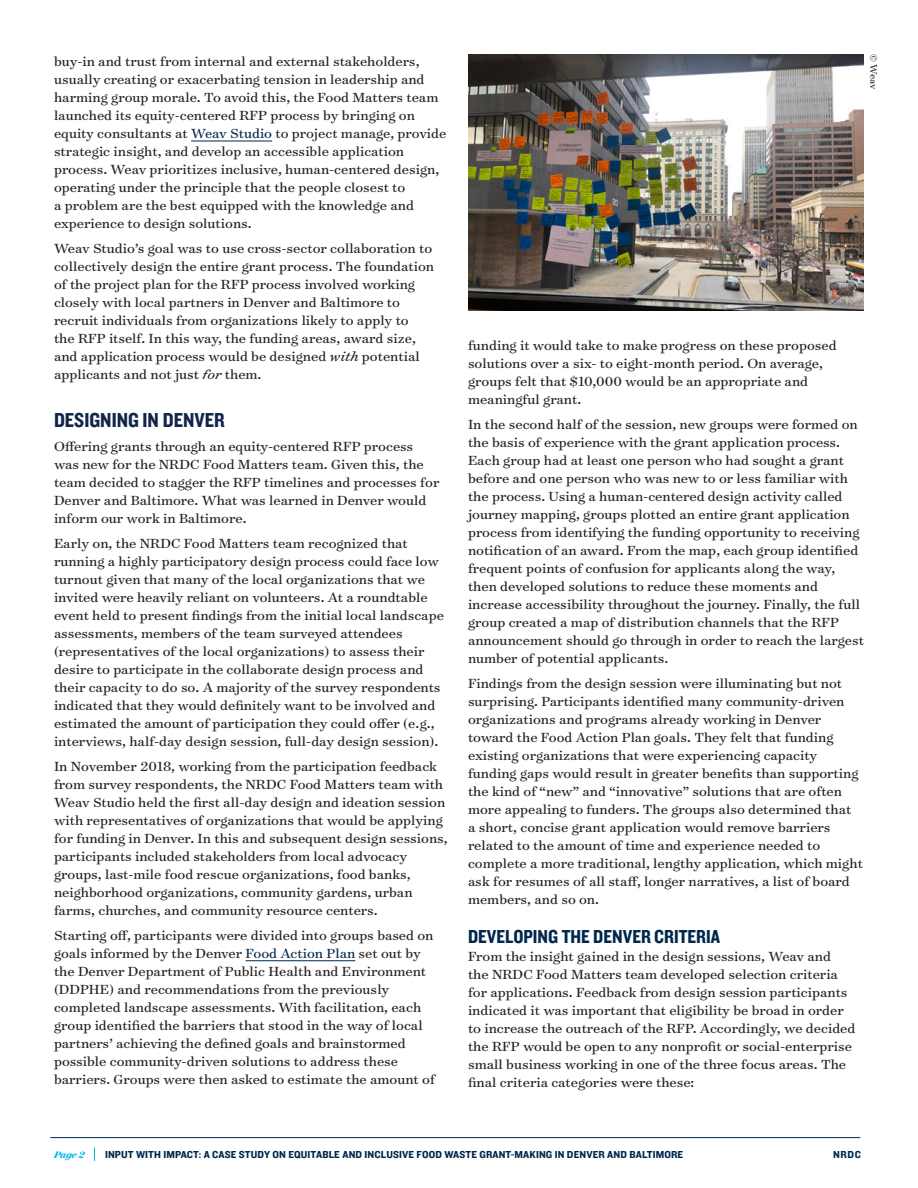
<style>
.page{position:relative;width:918px;height:1188px;background:#fff}
.page>*{position:absolute;margin:0;border:0;box-sizing:border-box;transform-origin:0 0}
.t1{font:21px "Knockout 50 Welterweight";color:#11264a}
.t2{font:19.5px "Knockout 50 Welterweight";color:#00284c}
.t3{font:15px/18px "Surveyor Text";color:#231f20}
.t4{font:10.5px "Knockout 51 Middleweight";letter-spacing:.01em;color:#00284c}
.t5{font:italic 700 10.5px "Surveyor Display";color:#00b4e3}
.t6{font:10.5px "Surveyor Text";color:#231f20}
.s1{color:#00284c}
.s2{font-style:italic}
</style>
<div class="page">
<svg style="left:94px;top:1147px;width:1px;height:14px"></svg>
<hr style="left:191px;top:141px;width:81px;height:1px;background:#00284c">
<hr style="left:246px;top:960px;width:109px;height:1px;background:#00284c">
<hr style="left:50px;top:1137px;width:810px;height:1px;background:#00284c">
<img style="left:468px;top:54px;width:396px;height:256px">
<p class="t3" style="left:54px;top:52px;width:394px">buy-in and trust from internal and external stakeholders, usually creating or exacerbating tension in leadership and harming group morale. To avoid this, the Food Matters team launched its equity-centered RFP process by bringing on equity consultants at <span class="s1">Weav Studio</span> to project manage, provide strategic insight, and develop an accessible application process. Weav prioritizes inclusive, human-centered design, operating under the principle that the people closest to<br>a problem are the best equipped with the knowledge and experience to design solutions.</p>
<p class="t3" style="left:54px;top:239px;width:382px">Weav Studio’s goal was to use cross-sector collaboration to collectively design the entire grant process. The foundation of the project plan for the RFP process involved working closely with local partners in Denver and Baltimore to recruit individuals from organizations likely to apply to<br>the RFP itself. In this way, the funding areas, award size, and application process would be designed <span class="s2">with</span> potential applicants and not just <span class="s2">for</span> them.</p>
<h1 class="t1" style="left:54px;top:406px;width:172px">DESIGNING IN DENVER</h1>
<p class="t3" style="left:54px;top:437px;width:387px">Offering grants through an equity-centered RFP process was new for the NRDC Food Matters team. Given this, the team decided to stagger the RFP timelines and processes for Denver and Baltimore. What was learned in Denver would inform our work in Baltimore.</p>
<p class="t3" style="left:54px;top:534px;width:391px">Early on, the NRDC Food Matters team recognized that running a highly participatory design process could face low turnout given that many of the local organizations that we invited were heavily reliant on volunteers. At a roundtable event held to present findings from the initial local landscape assessments, members of the team surveyed attendees (representatives of the local organizations) to assess their desire to participate in the collaborate design process and their capacity to do so. A majority of the survey respondents indicated that they would definitely want to be involved and estimated the amount of participation they could offer (e.g., interviews, half-day design session, full-day design session).</p>
<p class="t3" style="left:54px;top:757px;width:395px">In November 2018, working from the participation feedback from survey respondents, the NRDC Food Matters team with Weav Studio held the first all-day design and ideation session with representatives of organizations that would be applying for funding in Denver. In this and subsequent design sessions, participants included stakeholders from local advocacy groups, last-mile food rescue organizations, food banks, neighborhood organizations, community gardens, urban farms, churches, and community resource centers.</p>
<p class="t3" style="left:54px;top:926px;width:382px">Starting off, participants were divided into groups based on goals informed by the Denver <span class="s1">Food Action Plan</span> set out by the Denver Department of Public Health and Environment (DDPHE) and recommendations from the previously completed landscape assessments. With facilitation, each group identified the barriers that stood in the way of local partners’ achieving the defined goals and brainstormed possible community-driven solutions to address these barriers. Groups were then asked to estimate the amount of</p>
<p class="t6" style="left:880px;top:54px;width:37px;rotate:90deg">© Weav</p>
<p class="t3" style="left:468px;top:336px;width:370px">funding it would take to make progress on these proposed solutions over a six- to eight-month period. On average, groups felt that $10,000 would be an appropriate and meaningful grant.</p>
<p class="t3" style="left:468px;top:415px;width:397px">In the second half of the session, new groups were formed on the basis of experience with the grant application process.<br>Each group had at least one person who had sought a grant before and one person who was new to or less familiar with the process. Using a human-centered design activity called journey mapping, groups plotted an entire grant application process from identifying the funding opportunity to receiving notification of an award. From the map, each group identified frequent points of confusion for applicants along the way, then developed solutions to reduce these moments and increase accessibility throughout the journey. Finally, the full group created a map of distribution channels that the RFP announcement should go through in order to reach the largest number of potential applicants.</p>
<p class="t3" style="left:468px;top:673px;width:396px">Findings from the design session were illuminating but not surprising. Participants identified many community-driven organizations and programs already working in Denver toward the Food Action Plan goals. They felt that funding existing organizations that were experiencing capacity funding gaps would result in greater benefits than supporting the kind of “new” and “innovative” solutions that are often more appealing to funders. The groups also determined that<br>a short, concise grant application would remove barriers related to the amount of time and experience needed to complete a more traditional, lengthy application, which might ask for resumes of all staff, longer narratives, a list of board members, and so on.</p>
<h2 class="t2" style="left:468px;top:924px;width:254px">DEVELOPING THE DENVER CRITERIA</h2>
<p class="t3" style="left:468px;top:947px;width:389px">From the insight gained in the design sessions, Weav and the NRDC Food Matters team developed selection criteria for applications. Feedback from design session participants indicated it was important that eligibility be broad in order to increase the outreach of the RFP. Accordingly, we decided the RFP would be open to any nonprofit or social-enterprise small business working in one of the three focus areas. The final criteria categories were these:</p>
<p class="t5" style="left:54px;top:1148px;width:32px">Page 2</p>
<p class="t4" style="left:105px;top:1147px;width:580px">INPUT WITH IMPACT: A CASE STUDY ON EQUITABLE AND INCLUSIVE FOOD WASTE GRANT-MAKING IN DENVER AND BALTIMORE</p>
<p class="t4" style="left:833px;top:1147px;width:29px">NRDC</p>
</div>
